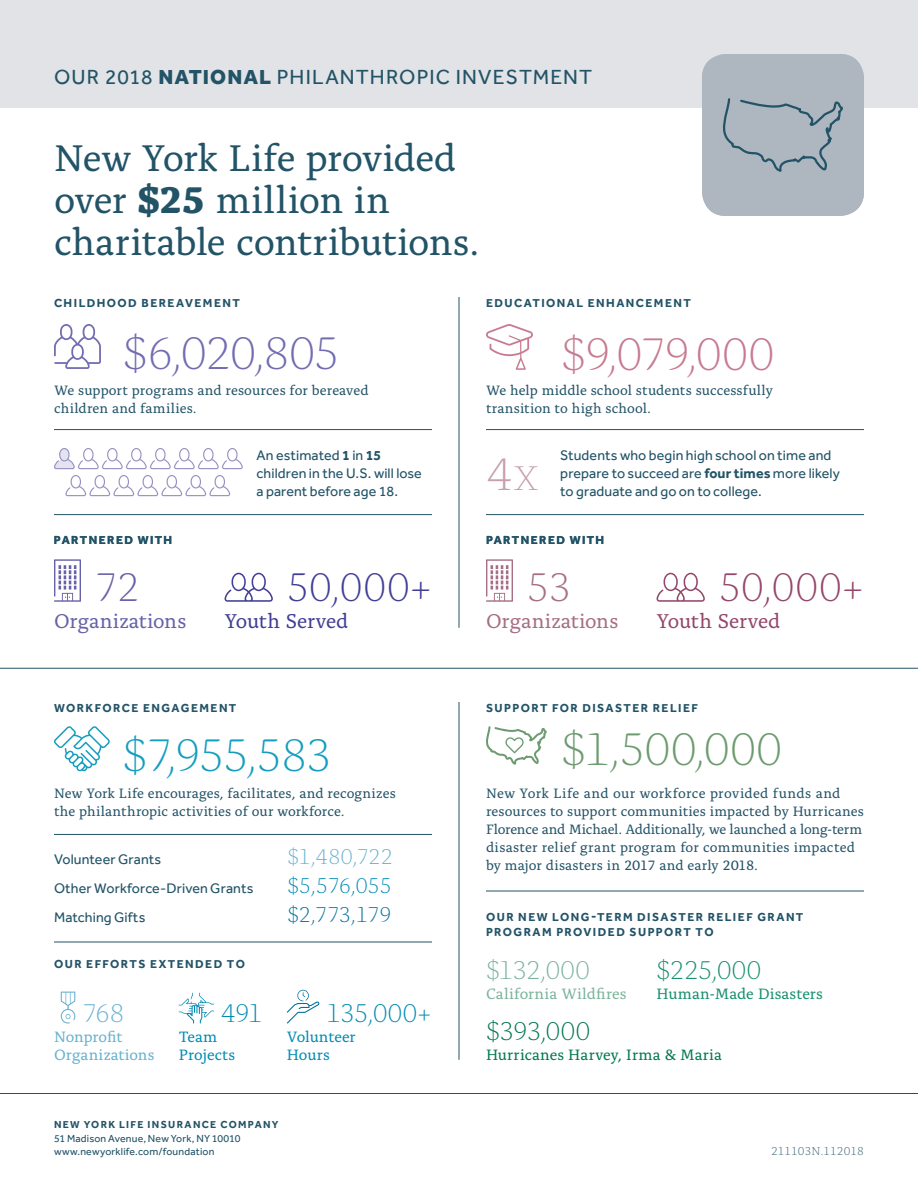
<style>
.page{position:relative;width:918px;height:1188px;background:#fff}
.page>*{position:absolute;margin:0;border:0;box-sizing:border-box;transform-origin:0 0}
.Callout__Alda_Light{font:300 48px "Alda OT";letter-spacing:-.04em;color:#726cb1}
.Callout__Alda_Light-2{font:300 48px "Alda OT";letter-spacing:-.03em;color:#c77a90}
.Callout__Alda_Light-3{font:300 48px "Alda OT";letter-spacing:-.05em;color:#159ebf}
.Callout__Alda_Light-4{font:300 48px "Alda OT";letter-spacing:-.01em;color:#6d9b70}
.Callout__Alda_Light-5{font:300 48px "Alda OT";color:#c59fac}
.Callout__Alda_Light-6{font:300 42px "Alda OT";color:#413f95}
.Callout__Alda_Light-7{font:300 42px "Alda OT";color:#93476b}
.Callout__Alda_Light-8{font:300 42px "Alda OT";color:#6762a8}
.Callout__Alda_Light-9{font:300 42px "Alda OT";color:#a76e85}
.Title__Alda_Regular{font:39px/42px "Alda OT";letter-spacing:-.015em;color:#225367}
.Callout__Alda_Light-10{font:300 27px "Alda OT";letter-spacing:-.04em;color:#018bb3}
.Callout__Alda_Light-11{font:300 27px "Alda OT";letter-spacing:-.025em;color:#7bb39c}
.Callout__Alda_Light-12{font:300 27px "Alda OT";letter-spacing:-.03em;color:#00784c}
.Callout__Alda_Light-13{font:300 27px "Alda OT";letter-spacing:-.02em;color:#178f6d}
.Callout__Alda_Light-14{font:300 27px "Alda OT";color:#67b1cf}
.Callout__Alda_Light-15{font:300 22.5px "Alda OT";letter-spacing:-.01em;color:#67b1cf}
.Callout__Alda_Light-16{font:300 22.5px "Alda OT";letter-spacing:-.03em;color:#018bb3}
.Callout__Alda_Light-17{font:300 22.5px "Alda OT";letter-spacing:-.03em;color:#00719c}
.Title__Effra_Regular{font:21px "NYLIC Effra";letter-spacing:.055em;color:#225367}
.Callout__Alda_Regula{font:21px "Alda OT";color:#6762a8}
.Callout__Alda_Regula-2{font:21px "Alda OT";color:#a76e85}
.Callout__Alda_Regula-3{font:21px "Alda OT";letter-spacing:-.01em;color:#413f95}
.Callout__Alda_Regula-4{font:21px "Alda OT";letter-spacing:-.01em;color:#93476b}
.Callout__Alda_Regula-5{font:15.75px "Alda OT";letter-spacing:.01em;color:#00784c}
.Callout__Alda_Regula-6{font:15.75px/18px "Alda OT";letter-spacing:-.005em;color:#018bb3}
.Callout__Alda_Regula-7{font:15.75px/18px "Alda OT";letter-spacing:-.005em;color:#67b1cf}
.Callout__Alda_Regula-8{font:15.75px "Alda OT";letter-spacing:.01em;color:#7bb39c}
.Callout__Alda_Regula-9{font:15.75px "Alda OT";letter-spacing:.005em;color:#178f6d}
.Body__Alda_Regular_9{font:14.25px/18px "Alda OT";letter-spacing:.005em;color:#225367}
.Body__Effra_Regular{font:14.25px/18px "NYLIC Effra";letter-spacing:.01em;color:#225367}
.Head__Effra_Bold_8_1{font:700 12px/15px "NYLIC Effra";letter-spacing:.12em;color:#225367}
.Code__Alda_Light_8_1{font:300 12px "Alda OT";color:#225367}
.Body__Effra_Regular-2{font:10.5px "NYLIC Effra";letter-spacing:.015em;color:#225367}
.Head__Effra_Bold_8_1-2{font:700 10.5px "NYLIC Effra";letter-spacing:.125em;color:#225367}
.s1{font-family:"Effra";font-weight:800}
.s2{font-weight:700}
.s3{font-size:36px}
</style>
<div class="page">
<div style="left:0;top:0;width:918px;height:108px;background:#e1e3e7"></div>
<hr style="left:459px;top:297px;width:1px;height:331px;background:#225367">
<hr style="left:459px;top:702px;width:1px;height:358px;background:#225367">
<hr style="left:54px;top:834px;width:378px;height:1px;background:#225367">
<hr style="left:54px;top:429px;width:378px;height:1px;background:#225367">
<hr style="left:54px;top:514px;width:378px;height:1px;background:#225367">
<hr style="left:486px;top:429px;width:378px;height:1px;background:#225367">
<hr style="left:486px;top:514px;width:378px;height:1px;background:#225367">
<hr style="left:54px;top:942px;width:378px;height:1px;background:#225367">
<svg style="left:54px;top:448px;width:189px;height:49px"></svg>
<svg style="left:287px;top:990px;width:32px;height:34px"></svg>
<svg style="left:54px;top:324px;width:47px;height:45px"></svg>
<svg style="left:54px;top:726px;width:56px;height:45px"></svg>
<svg style="left:486px;top:324px;width:47px;height:46px"></svg>
<hr style="left:486px;top:891px;width:378px;height:1px;background:#225367">
<svg style="left:486px;top:726px;width:61px;height:39px"></svg>
<svg style="left:61px;top:992px;width:14px;height:32px"></svg>
<svg style="left:179px;top:993px;width:35px;height:31px"></svg>
<svg style="left:54px;top:559px;width:27px;height:43px"></svg>
<svg style="left:486px;top:559px;width:27px;height:43px"></svg>
<svg style="left:225px;top:573px;width:48px;height:29px"></svg>
<svg style="left:657px;top:573px;width:48px;height:29px"></svg>
<div style="left:702px;top:54px;width:162px;height:162px;background:#aeb7c0;border-radius:24px"></div>
<svg style="left:723px;top:98px;width:120px;height:74px"></svg>
<hr style="left:0;top:668px;width:918px;height:1px;background:#225367">
<hr style="left:0;top:1093px;width:918px;height:1px;background:#225367">
<p class="Title__Effra_Regular" style="left:54px;top:65px;width:540px">OUR 2018 <span class="s1">NATIONAL</span> PHILANTHROPIC INVESTMENT</p>
<p class="Title__Alda_Regular" style="left:54px;top:140px;width:427px">New York Life provided over <span class="s2">$25</span> million in charitable contributions.</p>
<p class="Head__Effra_Bold_8_1" style="left:54px;top:295px;width:187px">CHILDHOOD BEREAVEMENT</p>
<p class="Head__Effra_Bold_8_1" style="left:486px;top:295px;width:206px">EDUCATIONAL ENHANCEMENT</p>
<p class="Callout__Alda_Light" style="left:122px;top:333px;width:220px">$6,020,805</p>
<p class="Body__Alda_Regular_9" style="left:54px;top:383px;width:316px">We support programs and resources for bereaved children and families.</p>
<p class="Body__Effra_Regular" style="left:256px;top:446px;width:167px">An estimated <span class="s2">1</span> in <span class="s2">15 </span>children in the U.S. will lose a parent before age 18.</p>
<p class="Callout__Alda_Light-2" style="left:560px;top:334px;width:216px">$9,079,000</p>
<p class="Body__Alda_Regular_9" style="left:486px;top:383px;width:288px">We help middle school students successfully transition to high school.</p>
<p class="Callout__Alda_Light-5" style="left:486px;top:454px;width:54px">4<span class="s3">X</span></p>
<p class="Body__Effra_Regular" style="left:560px;top:446px;width:281px">Students who begin high school on time and prepare to succeed are <span class="s2">four times</span> more likely to graduate and go on to college.</p>
<p class="Head__Effra_Bold_8_1" style="left:54px;top:532px;width:120px">PARTNERED WITH</p>
<p class="Head__Effra_Bold_8_1" style="left:486px;top:532px;width:120px">PARTNERED WITH</p>
<p class="Callout__Alda_Light-8" style="left:94px;top:570px;width:47px">72</p>
<p class="Callout__Alda_Regula" style="left:54px;top:612px;width:134px">Organizations</p>
<p class="Callout__Alda_Light-6" style="left:286px;top:570px;width:147px">50,000+</p>
<p class="Callout__Alda_Regula-3" style="left:225px;top:612px;width:125px">Youth Served</p>
<p class="Callout__Alda_Light-9" style="left:526px;top:570px;width:47px">53</p>
<p class="Callout__Alda_Regula-2" style="left:486px;top:612px;width:134px">Organizations</p>
<p class="Callout__Alda_Light-7" style="left:718px;top:570px;width:147px">50,000+</p>
<p class="Callout__Alda_Regula-4" style="left:657px;top:612px;width:125px">Youth Served</p>
<p class="Head__Effra_Bold_8_1" style="left:54px;top:700px;width:184px">WORKFORCE ENGAGEMENT</p>
<p class="Head__Effra_Bold_8_1" style="left:486px;top:700px;width:213px">SUPPORT FOR DISASTER RELIEF</p>
<p class="Callout__Alda_Light-3" style="left:122px;top:735px;width:213px">$7,955,583</p>
<p class="Body__Alda_Regular_9" style="left:54px;top:785px;width:343px">New York Life encourages, facilitates, and recognizes the philanthropic activities of our workforce.</p>
<p class="Body__Effra_Regular" style="left:54px;top:850px;width:109px">Volunteer Grants</p>
<p class="Callout__Alda_Light-15" style="left:287px;top:847px;width:107px">$1,480,722</p>
<p class="Body__Effra_Regular" style="left:54px;top:879px;width:201px">Other Workforce-Driven Grants</p>
<p class="Callout__Alda_Light-16" style="left:287px;top:876px;width:106px">$5,576,055</p>
<p class="Body__Effra_Regular" style="left:54px;top:908px;width:93px">Matching Gifts</p>
<p class="Callout__Alda_Light-17" style="left:287px;top:905px;width:106px">$2,773,179</p>
<p class="Head__Effra_Bold_8_1" style="left:54px;top:956px;width:192px">OUR EFFORTS EXTENDED TO</p>
<p class="Callout__Alda_Light-14" style="left:82px;top:1001px;width:44px">768</p>
<p class="Callout__Alda_Regula-7" style="left:54px;top:1029px;width:102px">Nonprofit<br>Organizations</p>
<p class="Callout__Alda_Light-10" style="left:221px;top:1001px;width:44px">491</p>
<p class="Callout__Alda_Regula-6" style="left:179px;top:1029px;width:58px">Team<br>Projects</p>
<p class="Callout__Alda_Light-10" style="left:326px;top:1001px;width:107px">135,000+</p>
<p class="Callout__Alda_Regula-6" style="left:287px;top:1029px;width:70px">Volunteer<br>Hours</p>
<p class="Head__Effra_Bold_8_1-2" style="left:54px;top:1119px;width:226px">NEW YORK LIFE INSURANCE COMPANY</p>
<p class="Body__Effra_Regular-2" style="left:54px;top:1132px;width:188px">51 Madison Avenue, New York, NY 10010</p>
<p class="Body__Effra_Regular-2" style="left:54px;top:1146px;width:162px">www.newyorklife.com/foundation</p>
<p class="Callout__Alda_Light-4" style="left:560px;top:729px;width:224px">$1,500,000</p>
<p class="Body__Alda_Regular_9" style="left:486px;top:785px;width:379px">New York Life and our workforce provided funds and resources to support communities impacted by Hurricanes Florence and Michael. Additionally, we launched a long-term disaster relief grant program for communities impacted by major disasters in 2017 and early 2018.</p>
<p class="Head__Effra_Bold_8_1" style="left:486px;top:909px;width:319px">OUR NEW LONG-TERM DISASTER RELIEF GRANT<br>PROGRAM PROVIDED SUPPORT TO</p>
<p class="Callout__Alda_Light-11" style="left:486px;top:958px;width:106px">$132,000</p>
<p class="Callout__Alda_Regula-8" style="left:486px;top:987px;width:142px">California Wildfires</p>
<p class="Callout__Alda_Light-12" style="left:486px;top:1019px;width:106px">$393,000</p>
<p class="Callout__Alda_Regula-5" style="left:486px;top:1048px;width:237px">Hurricanes Harvey, Irma &amp; Maria</p>
<p class="Callout__Alda_Light-13" style="left:657px;top:958px;width:107px">$225,000</p>
<p class="Callout__Alda_Regula-9" style="left:657px;top:987px;width:168px">Human-Made Disasters</p>
<p class="Code__Alda_Light_8_1" style="left:771px;top:1146px;width:94px">211103N.112018</p>
</div>
